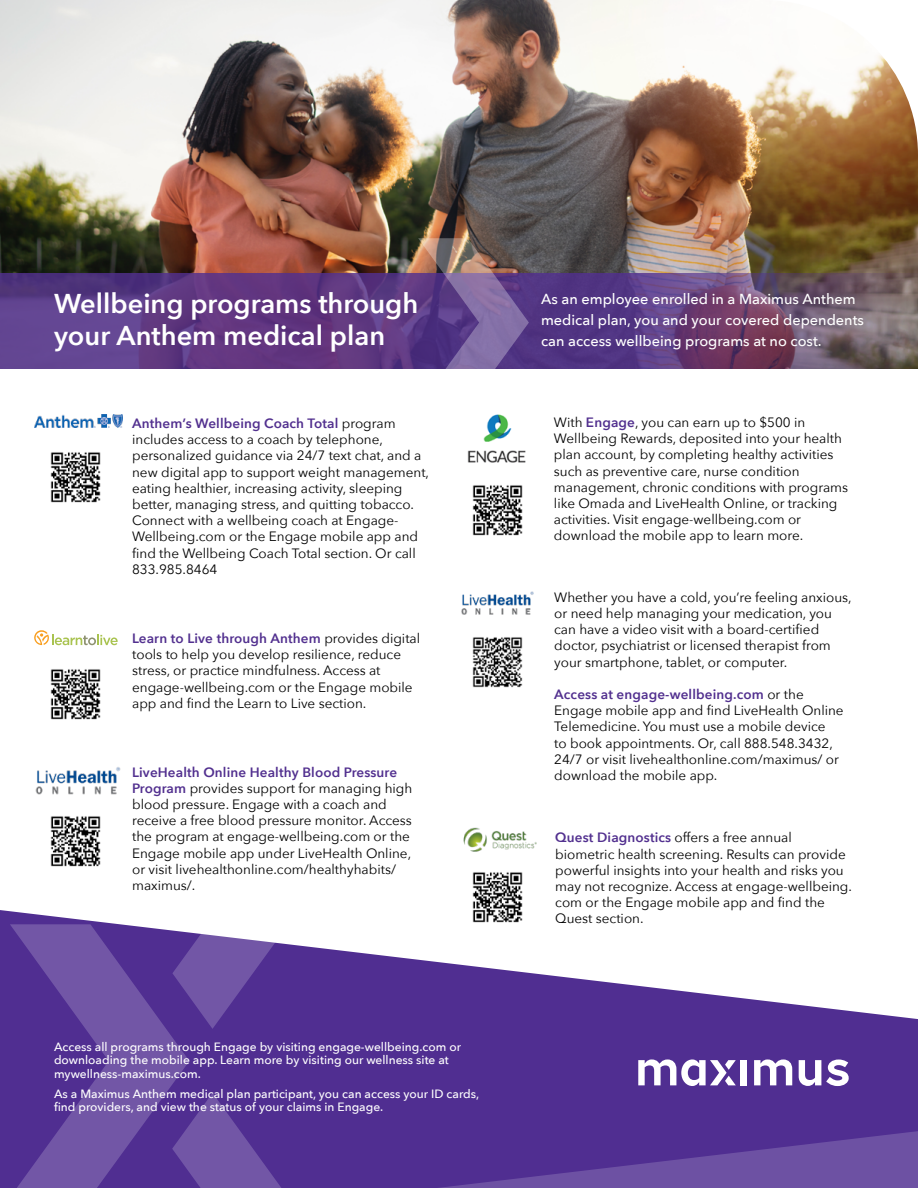
<style>
.page{position:relative;width:918px;height:1188px;background:#fff}
.page>*{position:absolute;margin:0;border:0;box-sizing:border-box;transform-origin:0 0}
.t1{font:600 27.15px/32.5px "Avenir Next";color:#fff}
.t2{font:500 14.55px/21px "Avenir Next";color:#fff}
.t3{font:13.5px/16.2px "Avenir Next";color:#000}
.t4{font:500 12px/13.5px "Avenir Next";color:#fff}
.s1{font-weight:600;color:#52308f}
</style>
<div class="page">
<img style="left:461px;top:591px;width:73px;height:24px">
<img style="left:472px;top:637px;width:51px;height:51px">
<img style="left:34px;top:415px;width:88px;height:13px">
<img style="left:50px;top:452px;width:51px;height:51px">
<img style="left:50px;top:669px;width:51px;height:51px">
<img style="left:35px;top:767px;width:86px;height:28px">
<img style="left:50px;top:816px;width:51px;height:51px">
<svg style="left:34px;top:630px;width:84px;height:15px"></svg>
<img style="left:472px;top:485px;width:51px;height:51px">
<img style="left:467px;top:450px;width:59px;height:13px">
<img style="left:483px;top:414px;width:29px;height:28px">
<img style="left:0;top:0;width:918px;height:273px">
<svg style="left:0;top:273px;width:918px;height:95px;background:#62417c"></svg>
<svg style="left:763px;top:0;width:155px;height:155px"></svg>
<svg style="left:418px;top:238px;width:111px;height:131px;background:#725885"></svg>
<svg style="left:0;top:910px;width:918px;height:198px;fill:#502e91"></svg>
<svg style="left:0;top:1108px;width:918px;height:80px;background:#573795"></svg>
<svg style="left:189px;top:1093px;width:99px;height:95px;background:#62439c"></svg>
<svg style="left:189px;top:924px;width:99px;height:105px;background:#775ca9"></svg>
<svg style="left:10px;top:924px;width:179px;height:264px;background:#60419b"></svg>
<svg style="left:799px;top:1060px;width:50px;height:26px"></svg>
<svg style="left:754px;top:1059px;width:38px;height:26px"></svg>
<div style="left:740px;top:1060px;width:7px;height:25px;background:#fff"></div>
<svg style="left:638px;top:1059px;width:98px;height:27px"></svg>
<img style="left:466px;top:872px;width:63px;height:57px">
<img style="left:463px;top:827px;width:74px;height:25px">
<h1 class="t1" style="left:54px;top:286px;width:366px">Wellbeing programs through your Anthem medical plan</h1>
<p class="t2" style="left:541px;top:287px;width:324px">As an employee enrolled in a Maximus Anthem medical plan, you and your covered dependents can access wellbeing programs at no cost.</p>
<p class="t3" style="left:132px;top:415px;width:298px"><span class="s1">Anthem’s Wellbeing Coach Total</span> program includes access to a coach by telephone, personalized guidance via 24/7 text chat, and a new digital app to support weight management, eating healthier, increasing activity, sleeping better, managing stress, and quitting tobacco.<br>Connect with a wellbeing coach at Engage-Wellbeing.com or the Engage mobile app and find the Wellbeing Coach Total section. Or call 833.985.8464</p>
<p class="t3" style="left:132px;top:630px;width:290px"><span class="s1">Learn to Live through Anthem</span> provides digital tools to help you develop resilience, reduce stress, or practice mindfulness. Access at engage-wellbeing.com or the Engage mobile app and find the Learn to Live section.</p>
<p class="t3" style="left:132px;top:763px;width:282px"><span class="s1">LiveHealth Online Healthy Blood Pressure Program</span> provides support for managing high blood pressure. Engage with a coach and receive a free blood pressure monitor. Access the program at engage-wellbeing.com or the Engage mobile app under LiveHealth Online, or visit livehealthonline.com/healthyhabits/ maximus/.</p>
<p class="t4" style="left:54px;top:1039px;width:409px">Access all programs through Engage by visiting engage-wellbeing.com or downloading the mobile app. Learn more by visiting our wellness site at mywellness-maximus.com.</p>
<p class="t4" style="left:54px;top:1087px;width:427px">As a Maximus Anthem medical plan participant, you can access your ID cards, find providers, and view the status of your claims in Engage.</p>
<p class="t3" style="left:554px;top:414px;width:296px">With <span class="s1">Engage</span>, you can earn up to $500 in Wellbeing Rewards, deposited into your health plan account, by completing healthy activities such as preventive care, nurse condition management, chronic conditions with programs like Omada and LiveHealth Online, or tracking activities. Visit engage-wellbeing.com or download the mobile app to learn more.</p>
<p class="t3" style="left:554px;top:588px;width:299px">Whether you have a cold, you’re feeling anxious, or need help managing your medication, you can have a video visit with a board-certified doctor, psychiatrist or licensed therapist from your smartphone, tablet, or computer.</p>
<p class="t3" style="left:554px;top:686px;width:291px"><span class="s1">Access at engage-wellbeing.com</span> or the Engage mobile app and find LiveHealth Online Telemedicine. You must use a mobile device<br>to book appointments. Or, call 888.548.3432, 24/7 or visit livehealthonline.com/maximus/ or download the mobile app.</p>
<p class="t3" style="left:555px;top:829px;width:298px"><span class="s1">Quest Diagnostics</span> offers a free annual biometric health screening. Results can provide powerful insights into your health and risks you may not recognize. Access at engage-wellbeing. com or the Engage mobile app and find the Quest section.</p>
</div>
